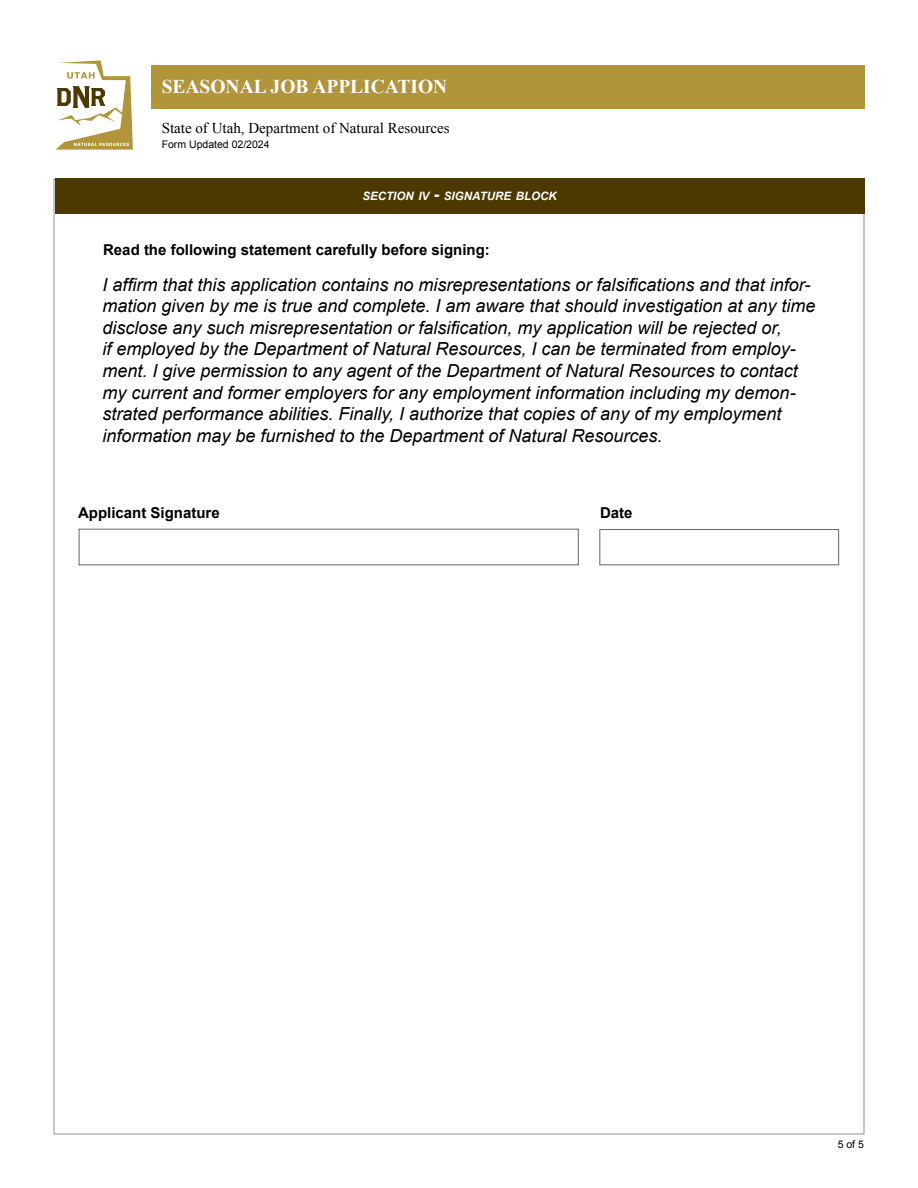
<style>
.page{position:relative;width:918px;height:1188px;background:#fff}
.page>*{position:absolute;margin:0;border:0;box-sizing:border-box;transform-origin:0 0}
.t1{font:700 19.5px "Times New Roman";color:#fff}
.t2{font:italic 18px/21.6px "Arial";color:#000}
.t3{font:700 15px "Arial";color:#000}
.t4{font:15px "Times New Roman";color:#000}
.t5{font:italic 700 11.55px "Arial";color:#fff}
.t6{font:10.5px "Arial";color:#000}
.s1{font-size:16.5px}
</style>
<div class="page">
<div style="left:55px;top:179px;width:809px;height:35px;background:#4b3900"></div>
<svg style="left:55px;top:60px;width:78px;height:90px"></svg>
<div style="left:151px;top:65px;width:713px;height:44px;background:#b1953a"></div>
<div style="left:79px;top:529px;width:500px;height:36px;border:1px solid #636466"></div>
<div style="left:599px;top:529px;width:240px;height:36px;border:1px solid #636466"></div>
<p class="t1" style="left:162px;top:73px;width:287px">SEASONAL JOB APPLICATION</p>
<p class="t4" style="left:162px;top:118px;width:289px">State of Utah, Department of Natural Resources</p>
<p class="t6" style="left:162px;top:138px;width:109px">Form Updated 02/2024</p>
<p class="t5" style="left:362px;top:189px;width:196px">SECTION IV <span class="s1">-</span> SIGNATURE BLOCK</p>
<p class="t3" style="left:103px;top:240px;width:388px">Read the following statement carefully before signing:</p>
<p class="t2" style="left:102px;top:274px;width:715px">I affirm that this application contains no misrepresentations or falsifications and that infor&shy;mation given by me is true and complete. I am aware that should investigation at any time disclose any such misrepresentation or falsification, my application will be rejected or,<br>if employed by the Department of Natural Resources, I can be terminated from employ&shy;ment. I give permission to any agent of the Department of Natural Resources to contact my current and former employers for any employment information including my demon&shy;strated performance abilities. Finally, I authorize that copies of any of my employment information may be furnished to the Department of Natural Resources.</p>
<p class="t3" style="left:78px;top:503px;width:143px">Applicant Signature</p>
<p class="t3" style="left:600px;top:503px;width:34px">Date</p>
<p class="t6" style="left:838px;top:1137px;width:28px">5 of 5</p>
</div>
